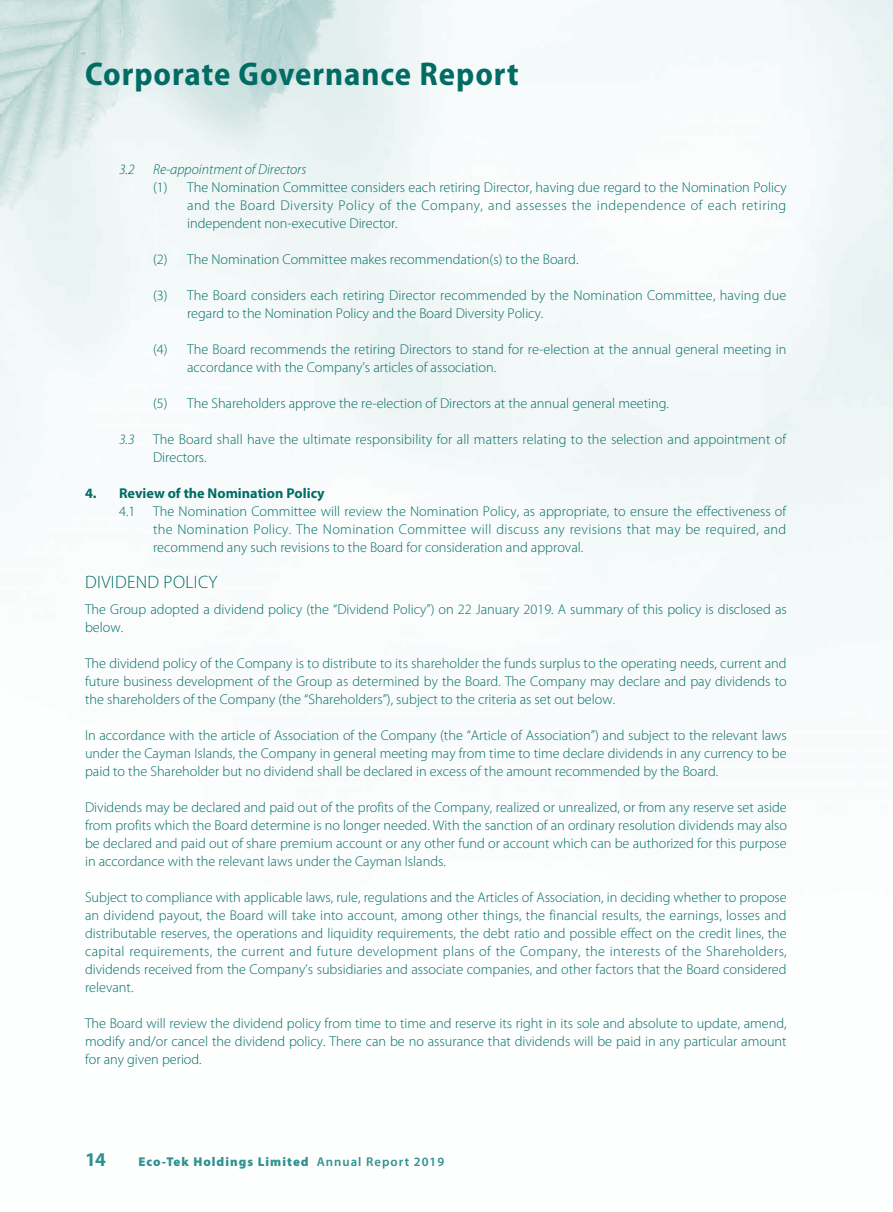
<style>
.page{position:relative;width:893px;height:1212px;background:#fff}
.page>*{position:absolute;margin:0;border:0;box-sizing:border-box;transform-origin:0 0}
.t1{font:700 semi-condensed 33px "Myriad Pro";letter-spacing:.03em;color:#006c64}
.t2{font:700 19.5px "Myriad Pro";color:#2e928f}
.t3{font:300 18px "Myriad Pro";letter-spacing:.02em;color:#006c64}
.t4{font:300 14.25px/18px "Myriad Pro";color:#006c64;text-align:justify}
.t5{font:italic 300 14.25px "Myriad Pro";color:#006c64}
.t6{font:700 14.25px "Myriad Pro";color:#006c64}
.t7{font:900 12.75px "Myriad Pro";letter-spacing:.08em;color:#2e928f}
.s1{font-weight:600}
</style>
<div class="page">
<h1 class="t1" style="left:85px;top:53px;width:435px">Corporate Governance Report</h1>
<p class="t5" style="left:119px;top:160px;width:17px">3.2</p>
<p class="t5" style="left:153px;top:160px;width:155px">Re-appointment of Directors</p>
<p class="t4" style="left:187px;top:178px;width:601px;text-indent:-34px">(1) The Nomination Committee considers each retiring Director, having due regard to the Nomination Policy and the Board Diversity Policy of the Company, and assesses the independence of each retiring independent non-executive Director.</p>
<p class="t4" style="left:153px;top:250px;width:427px">(2) The Nomination Committee makes recommendation(s) to the Board.</p>
<p class="t4" style="left:187px;top:286px;width:601px;text-indent:-34px">(3) The Board considers each retiring Director recommended by the Nomination Committee, having due regard to the Nomination Policy and the Board Diversity Policy.</p>
<p class="t4" style="left:187px;top:340px;width:601px;text-indent:-34px">(4) The Board recommends the retiring Directors to stand for re-election at the annual general meeting in accordance with the Company’s articles of association.</p>
<p class="t4" style="left:153px;top:394px;width:517px">(5) The Shareholders approve the re-election of Directors at the annual general meeting.</p>
<p class="t5" style="left:119px;top:430px;width:17px">3.3</p>
<p class="t4" style="left:153px;top:430px;width:635px">The Board shall have the ultimate responsibility for all matters relating to the selection and appointment of<br>Directors.</p>
<p class="t6" style="left:85px;top:483px;width:241px">4. Review of the Nomination Policy</p>
<p class="t4" style="left:153px;top:502px;width:635px;text-indent:-34px">4.1 The Nomination Committee will review the Nomination Policy, as appropriate, to ensure the effectiveness of the Nomination Policy. The Nomination Committee will discuss any revisions that may be required, and recommend any such revisions to the Board for consideration and approval.</p>
<p class="t3" style="left:85px;top:571px;width:134px">DIVIDEND POLICY</p>
<p class="t4" style="left:85px;top:600px;width:703px">The Group adopted a dividend policy (the “Dividend Policy”) on 22 January 2019. A summary of this policy is disclosed as below.</p>
<p class="t4" style="left:85px;top:654px;width:703px">The dividend policy of the Company is to distribute to its shareholder the funds surplus to the operating needs, current and future business development of the Group as determined by the Board. The Company may declare and pay dividends to the shareholders of the Company (the “Shareholders”), subject to the criteria as set out below.</p>
<p class="t4" style="left:85px;top:726px;width:703px">In accordance with the article of Association of the Company (the “Article of Association”) and subject to the relevant laws under the Cayman Islands, the Company in general meeting may from time to time declare dividends in any currency to be paid to the Shareholder but no dividend shall be declared in excess of the amount recommended by the Board.</p>
<p class="t4" style="left:85px;top:798px;width:704px">Dividends may be declared and paid out of the profits of the Company, realized or unrealized, or from any reserve set aside from profits which the Board determine is no longer needed. With the sanction of an ordinary resolution dividends may also be declared and paid out of share premium account or any other fund or account which can be authorized for this purpose in accordance with the relevant laws under the Cayman Islands.</p>
<p class="t4" style="left:85px;top:888px;width:703px">Subject to compliance with applicable laws, rule, regulations and the Articles of Association, in deciding whether to propose an dividend payout, the Board will take into account, among other things, the financial results, the earnings, losses and distributable reserves, the operations and liquidity requirements, the debt ratio and possible effect on the credit lines, the capital requirements, the current and future development plans of the Company, the interests of the Shareholders, dividends received from the Company’s subsidiaries and associate companies, and other factors that the Board considered relevant.</p>
<p class="t4" style="left:85px;top:1014px;width:703px">The Board will review the dividend policy from time to time and reserve its right in its sole and absolute to update, amend, modify and/or cancel the dividend policy. There can be no assurance that dividends will be paid in any particular amount for any given period.</p>
<h2 class="t2" style="left:85px;top:1147px;width:23px">14</h2>
<p class="t7" style="left:139px;top:1153px;width:307px">Eco-Tek Holdings Limited <span class="s1">Annual Report 2019</span></p>
</div>
